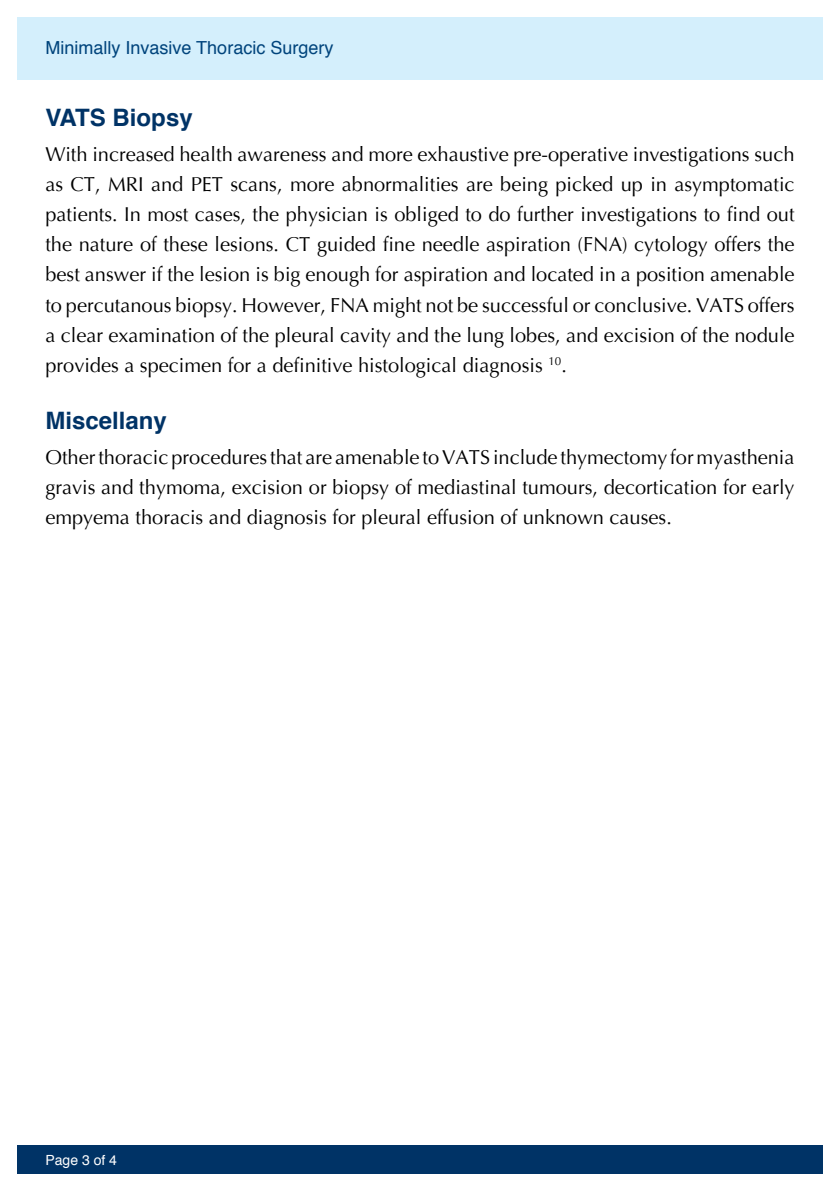
<style>
.page{position:relative;width:840px;height:1191px;background:#fff}
.page>*{position:absolute;margin:0;border:0;box-sizing:border-box;transform-origin:0 0}
.t1{font:700 24px "Helvetica";color:#036}
.t2{font:20px/30px "Optima";color:#000;text-align:justify}
.t3{font:18px "Helvetica";color:#00447c}
.t4{font:14px "Helvetica";color:#fff}
</style>
<div class="page">
<div style="left:17px;top:1145px;width:805px;height:29px;background:#036"></div>
<div style="left:17px;top:18px;width:805px;height:62px;background:#d4effc"></div>
<p class="t3" style="left:45px;top:34px;width:289px">Minimally Invasive Thoracic Surgery</p>
<p class="t1" style="left:45px;top:98px;width:149px">VATS Biopsy</p>
<p class="t2" style="left:45px;top:140px;width:750px">With increased health awareness and more exhaustive pre-operative investigations such as CT, MRI and PET scans, more abnormalities are being picked up in asymptomatic patients. In most cases, the physician is obliged to do further investigations to find out the nature of these lesions. CT guided fine needle aspiration (FNA) cytology offers the best answer if the lesion is big enough for aspiration and located in a position amenable to percutanous biopsy. However, FNA might not be successful or conclusive. VATS offers a clear examination of the pleural cavity and the lung lobes, and excision of the nodule provides a specimen for a definitive histological diagnosis <sup>10</sup>.</p>
<p class="t1" style="left:45px;top:401px;width:123px">Miscellany</p>
<p class="t2" style="left:45px;top:443px;width:750px">Other thoracic procedures that are amenable to VATS include thymectomy for myasthenia gravis and thymoma, excision or biopsy of mediastinal tumours, decortication for early empyema thoracis and diagnosis for pleural effusion of unknown causes.</p>
<p class="t4" style="left:45px;top:1149px;width:73px">Page 3 of 4</p>
</div>
